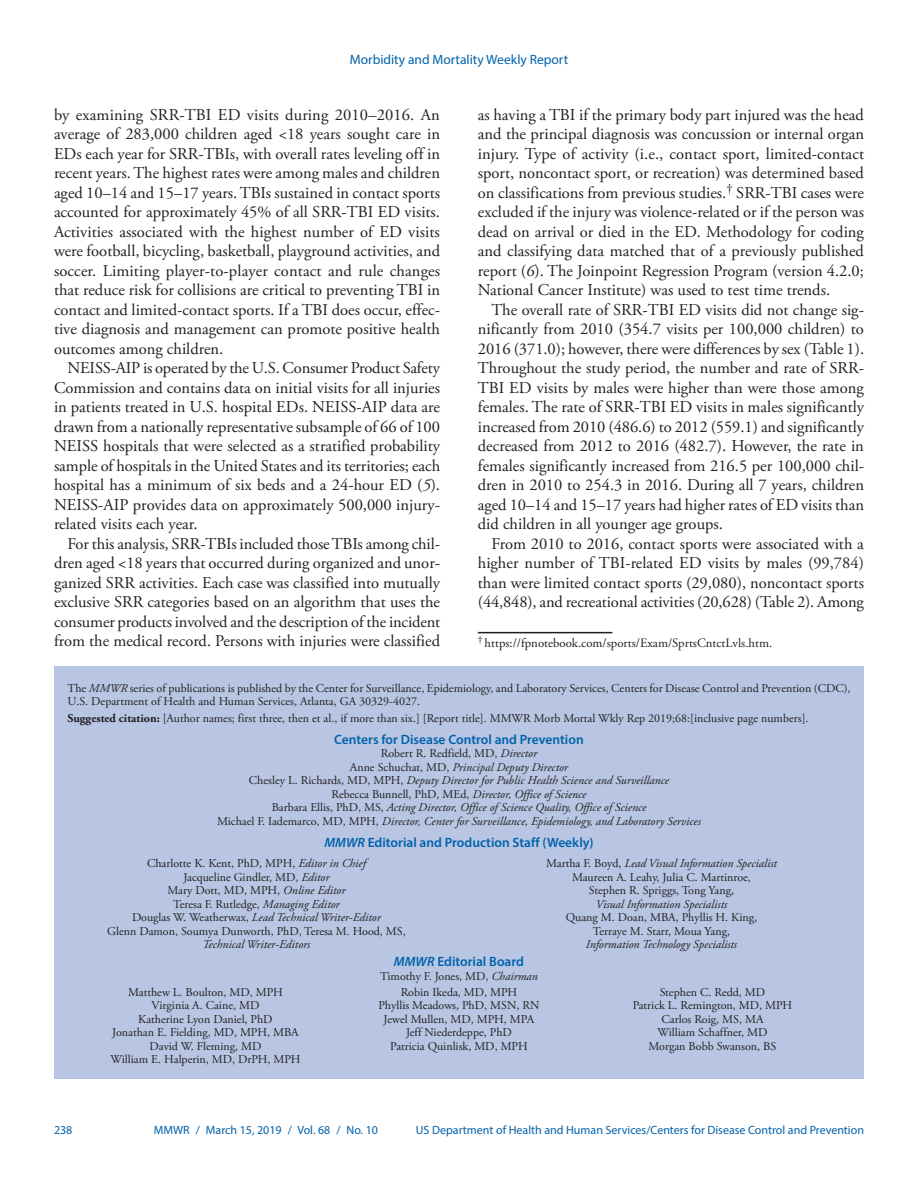
<style>
.page{position:relative;width:918px;height:1188px;background:#fff}
.page>*{position:absolute;margin:0;border:0;box-sizing:border-box;transform-origin:0 0}
.Paragraph{font:16.5px/19.5px "Adobe Garamond Pro";color:#231f20;text-align:justify}
.t1{font:600 13.5px "Myriad Pro";color:#0161ab}
.t2{font:13.5px "Myriad Pro";color:#0161ab}
.Footnote{font:12.75px "Adobe Garamond Pro";color:#231f20}
.t3{font:12px/13.5px "Adobe Garamond Pro";color:#231f20;text-align:center}
.t4{font:italic 12px/13.5px "Adobe Garamond Pro";color:#231f20;text-align:center}
.t5{font:12px "Myriad Pro";color:#0161ab}
.s1{font-style:italic}
.s2{font-weight:700}
.s3{font-style:normal}
</style>
<div class="page">
<div style="left:54px;top:666px;width:810px;height:413px;background:#b8c6e3"></div>
<hr style="left:478px;top:632px;width:134px;height:1px;background:#231f20">
<p class="t2" style="left:350px;top:51px;width:220px">Morbidity and Mortality Weekly Report</p>
<p class="Paragraph" style="left:54px;top:106px;width:388px">by examining SRR-TBI ED visits during 2010–2016. An average of 283,000 children aged &lt;18 years sought care in EDs each year for SRR-TBIs, with overall rates leveling off in recent years. The highest rates were among males and children aged 10–14 and 15–17 years. TBIs sustained in contact sports accounted for approximately 45% of all SRR-TBI ED visits.<br>Activities associated with the highest number of ED visits were football, bicycling, basketball, playground activities, and soccer. Limiting player-to-player contact and rule changes that reduce risk for collisions are critical to preventing TBI in contact and limited-contact sports. If a TBI does occur, effec&shy;tive diagnosis and management can promote positive health outcomes among children.</p>
<p class="Paragraph" style="left:54px;top:359px;width:388px;text-indent:14px">NEISS-AIP is operated by the U.S. Consumer Product Safety Commission and contains data on initial visits for all injuries in patients treated in U.S. hospital EDs. NEISS-AIP data are drawn from a nationally representative subsample of 66 of 100<br>NEISS hospitals that were selected as a stratified probability sample of hospitals in the United States and its territories; each hospital has a minimum of six beds and a 24-hour ED (<span class="s1">5</span>).<br>NEISS-AIP provides data on approximately 500,000 injury&shy;related visits each year.</p>
<p class="Paragraph" style="left:54px;top:535px;width:388px;text-indent:14px">For this analysis, SRR-TBIs included those TBIs among chil&shy;dren aged &lt;18 years that occurred during organized and unor&shy;ganized SRR activities. Each case was classified into mutually exclusive SRR categories based on an algorithm that uses the consumer products involved and the description of the incident from the medical record. Persons with injuries were classified</p>
<p class="Paragraph" style="left:478px;top:106px;width:388px">as having a TBI if the primary body part injured was the head and the principal diagnosis was concussion or internal organ injury. Type of activity (i.e., contact sport, limited-contact sport, noncontact sport, or recreation) was determined based on classifications from previous studies.<sup>†</sup> SRR-TBI cases were excluded if the injury was violence-related or if the person was dead on arrival or died in the ED. Methodology for coding and classifying data matched that of a previously published report (<span class="s1">6</span>). The Joinpoint Regression Program (version 4.2.0; National Cancer Institute) was used to test time trends.</p>
<p class="Paragraph" style="left:478px;top:301px;width:388px;text-indent:14px">The overall rate of SRR-TBI ED visits did not change sig&shy;nificantly from 2010 (354.7 visits per 100,000 children) to 2016 (371.0); however, there were differences by sex (Table 1).<br>Throughout the study period, the number and rate of SRR-TBI ED visits by males were higher than were those among females. The rate of SRR-TBI ED visits in males significantly increased from 2010 (486.6) to 2012 (559.1) and significantly decreased from 2012 to 2016 (482.7). However, the rate in females significantly increased from 216.5 per 100,000 chil&shy;dren in 2010 to 254.3 in 2016. During all 7 years, children aged 10–14 and 15–17 years had higher rates of ED visits than did children in all younger age groups.</p>
<p class="Paragraph" style="left:478px;top:535px;width:388px;text-indent:14px">From 2010 to 2016, contact sports were associated with a higher number of TBI-related ED visits by males (99,784) than were limited contact sports (29,080), noncontact sports (44,848), and recreational activities (20,628) (Table 2). Among</p>
<p class="Footnote" style="left:478px;top:635px;width:296px"><sup>†</sup> https://fpnotebook.com/sports/Exam/SprtsCntctLvls.htm.</p>
<p class="t3" style="left:68px;top:682px;width:785px;text-align:left">The <span class="s1">MMWR</span> series of publications is published by the Center for Surveillance, Epidemiology, and Laboratory Services, Centers for Disease Control and Prevention (CDC),<br>U.S. Department of Health and Human Services, Atlanta, GA 30329-4027.</p>
<p class="t3" style="left:68px;top:712px;width:743px"><span class="s2">Suggested citation:</span> [Author names; first three, then et al., if more than six.] [Report title]. MMWR Morb Mortal Wkly Rep 2019;68:[inclusive page numbers].</p>
<p class="t1" style="left:334px;top:731px;width:251px">Centers for Disease Control and Prevention</p>
<p class="t4" style="left:217px;top:747px;width:485px"><span class="s3">Robert R. Redfield, MD,</span> Director<br><span class="s3">Anne Schuchat, MD,</span> Principal Deputy Director<br><span class="s3">Chesley L. Richards, MD, MPH,</span> Deputy Director for Public Health Science and Surveillance<br><span class="s3">Rebecca Bunnell, PhD, MEd,</span> Director, Office of Science<br><span class="s3">Barbara Ellis, PhD, MS,</span> Acting Director, Office of Science Quality, Office of Science<br><span class="s3">Michael F. Iademarco, MD, MPH,</span> Director, Center for Surveillance, Epidemiology, and Laboratory Services</p>
<p class="t1" style="left:324px;top:834px;width:271px"><span class="s1">MMWR</span> Editorial and Production Staff (Weekly)</p>
<p class="t3" style="left:107px;top:857px;width:300px">Charlotte K. Kent, PhD, MPH, <span class="s1">Editor in Chief<br></span>Jacqueline Gindler, MD, <span class="s1">Editor<br></span>Mary Dott, MD, MPH, <span class="s1">Online Editor<br></span>Teresa F. Rutledge, <span class="s1">Managing Editor<br></span>Douglas W. Weatherwax, <span class="s1">Lead Technical Writer-Editor<br></span>Glenn Damon, Soumya Dunworth, PhD, Teresa M. Hood, MS,</p>
<p class="t4" style="left:203px;top:938px;width:109px">Technical Writer-Editors</p>
<p class="t3" style="left:546px;top:857px;width:232px">Martha F. Boyd, <span class="s1">Lead Visual Information Specialist<br></span>Maureen A. Leahy, Julia C. Martinroe,<br>Stephen R. Spriggs, Tong Yang,</p>
<p class="t4" style="left:596px;top:897px;width:133px">Visual Information Specialists</p>
<p class="t3" style="left:566px;top:911px;width:193px">Quang M. Doan, MBA, Phyllis H. King,<br>Terraye M. Starr, Moua Yang,</p>
<p class="t4" style="left:586px;top:938px;width:153px">Information Technology Specialists</p>
<p class="t1" style="left:394px;top:953px;width:132px"><span class="s1">MMWR</span> Editorial Board</p>
<p class="t3" style="left:380px;top:970px;width:159px">Timothy F. Jones, MD, <span class="s1">Chairman</span></p>
<p class="t3" style="left:110px;top:986px;width:192px">Matthew L. Boulton, MD, MPH<br>Virginia A. Caine, MD<br>Katherine Lyon Daniel, PhD<br>Jonathan E. Fielding, MD, MPH, MBA<br>David W. Fleming, MD<br>William E. Halperin, MD, DrPH, MPH</p>
<p class="t3" style="left:378px;top:986px;width:163px">Robin Ikeda, MD, MPH<br>Phyllis Meadows, PhD, MSN, RN<br>Jewel Mullen, MD, MPH, MPA<br>Jeff Niederdeppe, PhD<br>Patricia Quinlisk, MD, MPH</p>
<p class="t3" style="left:633px;top:986px;width:161px">Stephen C. Redd, MD<br>Patrick L. Remington, MD, MPH<br>Carlos Roig, MS, MA<br>William Schaffner, MD<br>Morgan Bobb Swanson, BS</p>
<p class="t5" style="left:54px;top:1123px;width:20px">238</p>
<p class="t5" style="left:154px;top:1123px;width:226px">MMWR / March 15, 2019 / Vol. 68 / No. 10</p>
<p class="t5" style="left:416px;top:1123px;width:450px">US Department of Health and Human Services/Centers for Disease Control and Prevention</p>
</div>
